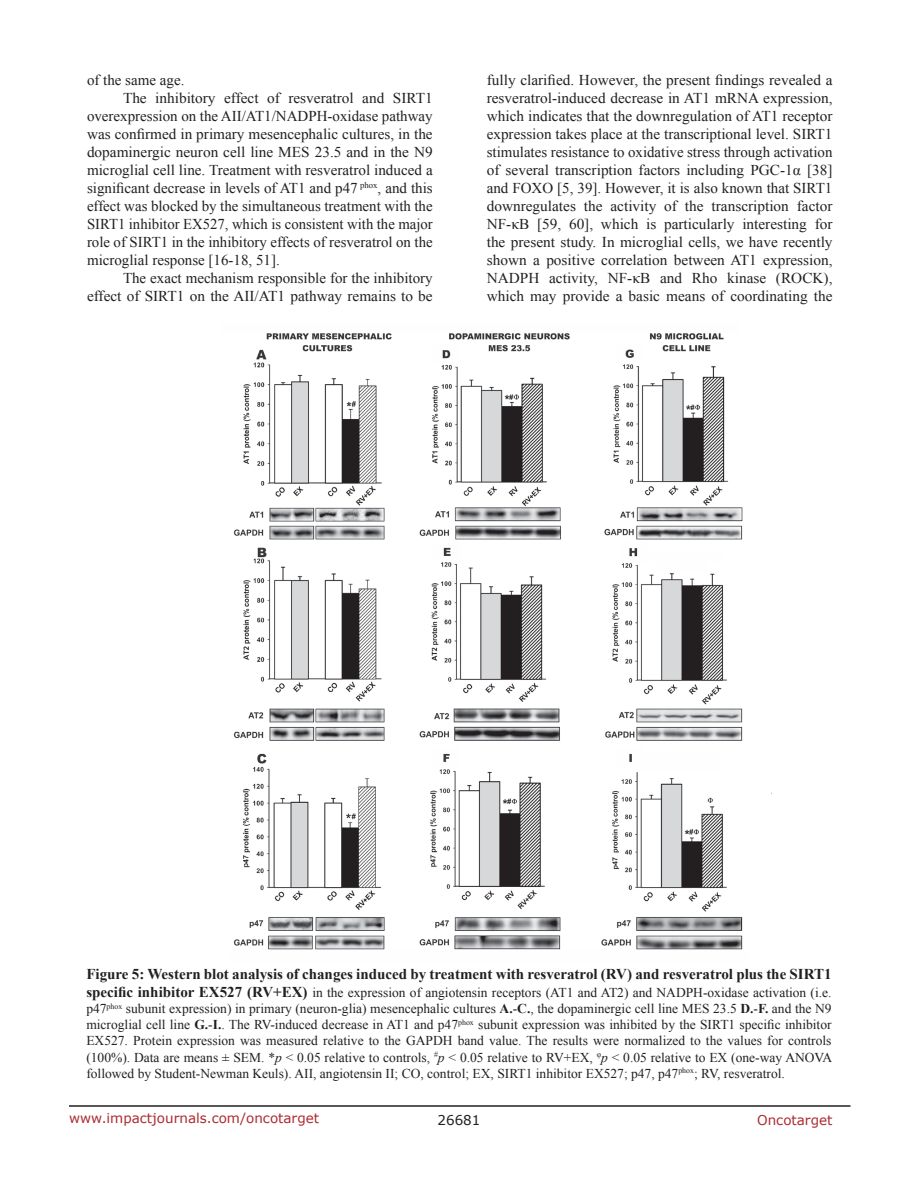
<style>
.page{position:relative;width:918px;height:1188px;background:#fff}
.page>*{position:absolute;margin:0;border:0;box-sizing:border-box;transform-origin:0 0}
.BodyText{font:15px/18px "Times New Roman";color:#221f22;text-align:justify}
.FigureText{font:700 15px "Times New Roman";color:#221f22}
.FigureText-2{font:13.5px/16.2px "Times New Roman";color:#221f22;text-align:justify}
.t1{font:13.5px "Verdana";color:#ac2b31}
.t2{font:13.5px "Verdana";color:#221f22}
.s1{font-weight:700;font-size:15px}
.s2{font-weight:700}
.s3{font-style:italic}
</style>
<div class="page">
<hr style="left:69px;top:1105px;width:781px;height:2px;background:#231f20">
<img style="left:233px;top:333px;width:539px;height:617px">
<p class="BodyText" style="left:87px;top:71px;width:99px">of the same age.</p>
<p class="BodyText" style="left:87px;top:89px;width:347px;text-indent:36px">The inhibitory effect of resveratrol and SIRT1 overexpression on the AII/AT1/NADPH-oxidase pathway was confirmed in primary mesencephalic cultures, in the dopaminergic neuron cell line MES 23.5 and in the N9 microglial cell line. Treatment with resveratrol induced a significant decrease in levels of AT1 and p47 <sup>phox</sup>, and this effect was blocked by the simultaneous treatment with the SIRT1 inhibitor EX527, which is consistent with the major role of SIRT1 in the inhibitory effects of resveratrol on the microglial response [16-18, 51].</p>
<p class="BodyText" style="left:87px;top:269px;width:347px;text-align:right">The exact mechanism responsible for the inhibitory effect of SIRT1 on the AII/AT1 pathway remains to be</p>
<p class="BodyText" style="left:487px;top:71px;width:347px">fully clarified. However, the present findings revealed a resveratrol-induced decrease in AT1 mRNA expression, which indicates that the downregulation of AT1 receptor expression takes place at the transcriptional level. SIRT1 stimulates resistance to oxidative stress through activation of several transcription factors including PGC-1α [38] and FOXO [5, 39]. However, it is also known that SIRT1 downregulates the activity of the transcription factor NF-κB [59, 60], which is particularly interesting for the present study. In microglial cells, we have recently shown a positive correlation between AT1 expression, NADPH activity, NF-κB and Rho kinase (ROCK), which may provide a basic means of coordinating the</p>
<p class="FigureText" style="left:86px;top:963px;width:747px">Figure 5: Western blot analysis of changes induced by treatment with resveratrol (RV) and resveratrol plus the SIRT1</p>
<p class="FigureText-2" style="left:86px;top:984px;width:747px"><span class="s1">specific inhibitor EX527 (RV+EX)</span> in the expression of angiotensin receptors (AT1 and AT2) and NADPH-oxidase activation (i.e. p47<sup>phox</sup> subunit expression) in primary (neuron-glia) mesencephalic cultures <span class="s2">A.</span>-<span class="s2">C.</span>, the dopaminergic cell line MES 23.5 <span class="s2">D.</span>-<span class="s2">F.</span> and the N9 microglial cell line <span class="s2">G.</span>-<span class="s2">I.</span>. The RV-induced decrease in AT1 and p47<sup>phox</sup> subunit expression was inhibited by the SIRT1 specific inhibitor EX527. Protein expression was measured relative to the GAPDH band value. The results were normalized to the values for controls (100%). Data are means ± SEM. *<span class="s3">p</span> &lt; 0.05 relative to controls, <sup>#</sup><span class="s3">p</span> &lt; 0.05 relative to RV+EX, <sup>φ</sup><span class="s3">p</span> &lt; 0.05 relative to EX (one-way ANOVA followed by Student-Newman Keuls). AII, angiotensin II; CO, control; EX, SIRT1 inhibitor EX527; p47, p47<sup>phox</sup>; RV, resveratrol.</p>
<p class="t1" style="left:69px;top:1109px;width:252px">www.impactjournals.com/oncotarget</p>
<p class="t2" style="left:438px;top:1111px;width:44px">26681</p>
<p class="t1" style="left:757px;top:1111px;width:77px">Oncotarget</p>
</div>
